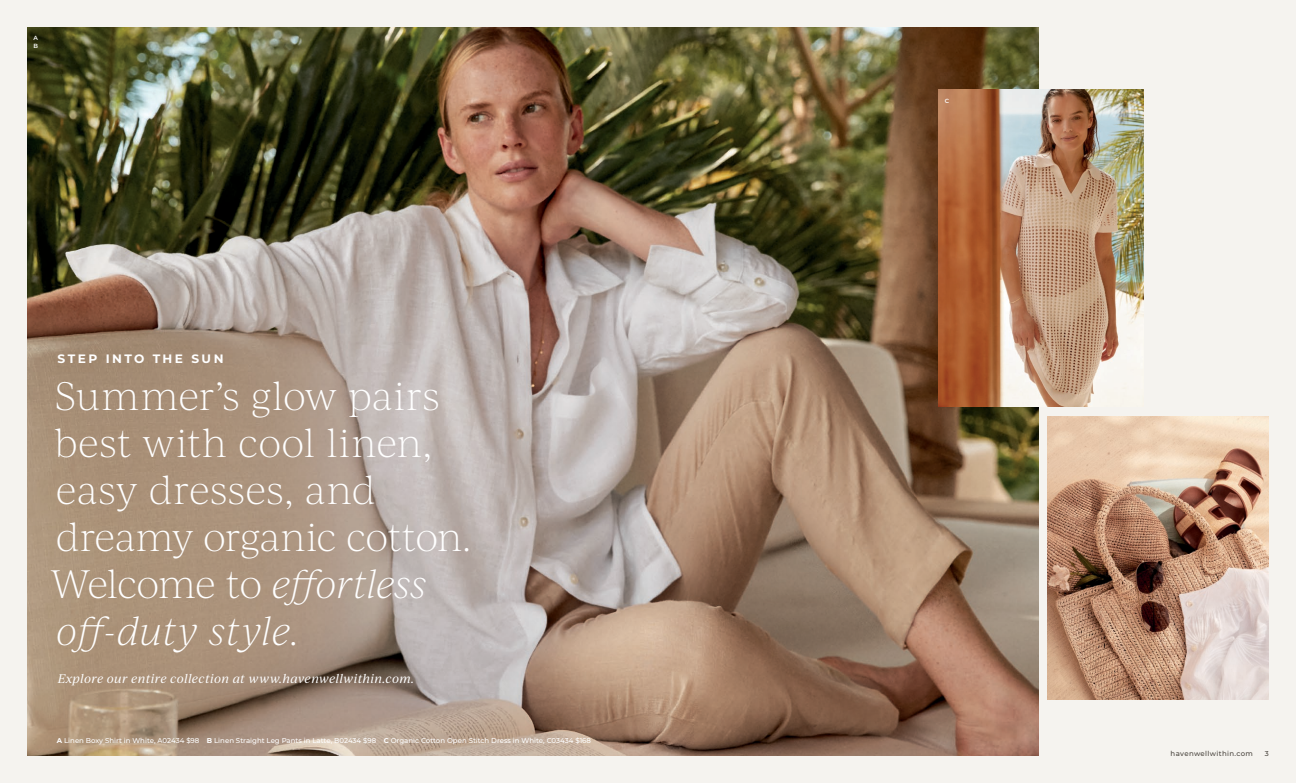
<style>
.page{position:relative;width:1296px;height:783px;background:#f5f3ef}
.page>*{position:absolute;margin:0;border:0;box-sizing:border-box;transform-origin:0 0}
.t1{font:100 38px/47px "Ivy Journal";letter-spacing:-.005em;color:#fff}
.t2{font:700 12.2px "Montserrat";letter-spacing:.2em;color:#fff}
.t3{font:italic 12px "Ivy Journal";letter-spacing:.03em;color:#fff}
.t4{font:500 7px "Montserrat";color:#fff}
.t5{font:500 7px "Montserrat";letter-spacing:.05em;color:#4a453f}
.t6{font:600 6px/8.5px "Montserrat";color:#fff}
.s1{font-style:italic}
.s2{font-weight:700}
</style>
<div class="page">
<img style="left:27px;top:27px;width:1011px;height:728px">
<img style="left:938px;top:90px;width:205px;height:317px">
<img style="left:1048px;top:417px;width:221px;height:283px">
<p class="t6" style="left:33px;top:33px;width:6px">A<br>B</p>
<h2 class="t2" style="left:58px;top:349px;width:167px">STEP INTO THE SUN</h2>
<h1 class="t1" style="left:50px;top:371px;width:422px">Summer’s glow pairs best with cool linen, easy dresses, and dreamy organic cotton.<br>Welcome to <span class="s1">effortless off-duty style</span>.</h1>
<h3 class="t3" style="left:58px;top:670px;width:358px">Explore our entire collection at www.havenwellwithin.com.</h3>
<p class="t4" style="left:57px;top:736px;width:536px"><span class="s2">A</span> Linen Boxy Shirt in White, A02434 $98 <span class="s2">B</span> Linen Straight Leg Pants in Latte, B02434 $98 <span class="s2">C</span> Organic Cotton Open Stitch Dress in White, C03434 $168</p>
<p class="t6" style="left:945px;top:96px;width:6px">C</p>
<p class="t5" style="left:1171px;top:749px;width:84px">havenwellwithin.com</p>
<p class="t5" style="left:1265px;top:749px;width:6px">3</p>
</div>
